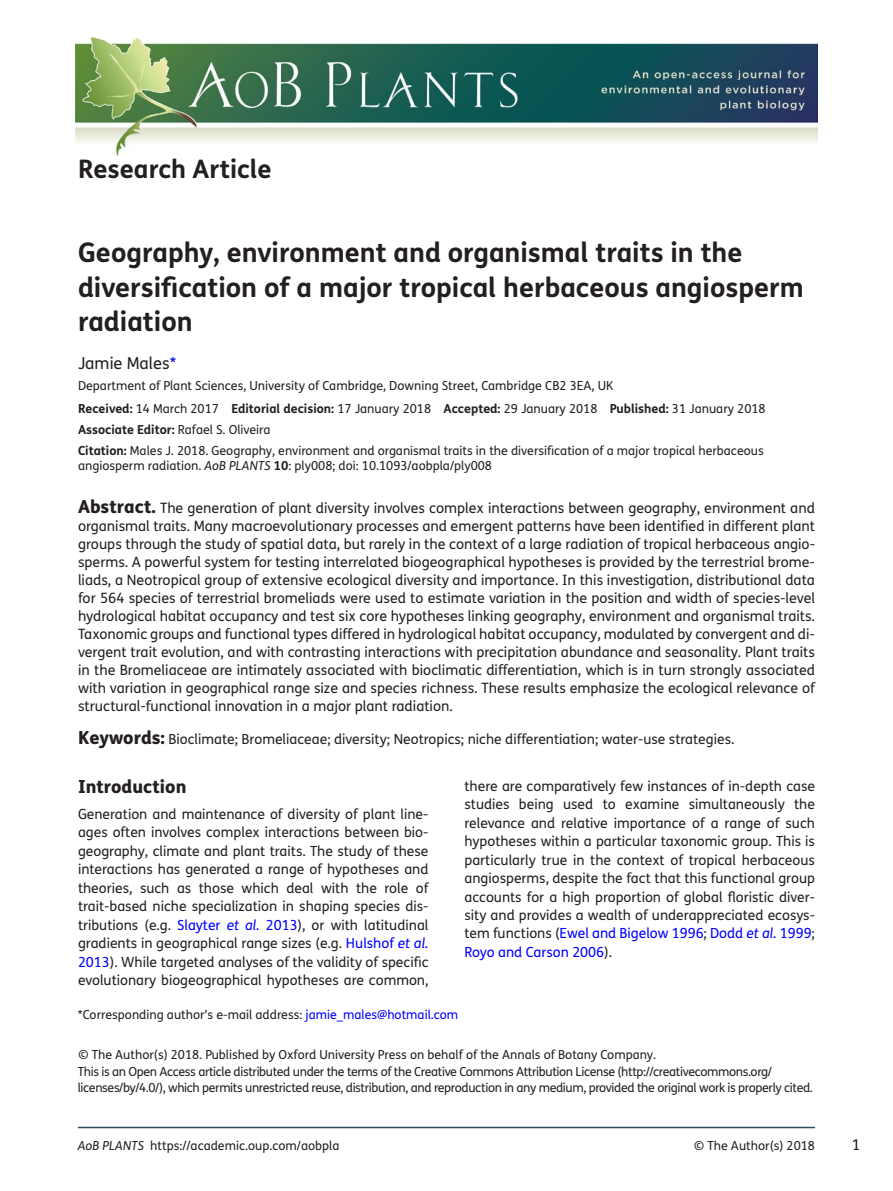
<style>
.page{position:relative;width:893px;height:1191px;background:#fff}
.page>*{position:absolute;margin:0;border:0;box-sizing:border-box;transform-origin:0 0}
.t1{font:700 27px/34.5px "FS Me";color:#231f20}
.t2{font:700 25.5px "FS Me";color:#231f20}
.t3{font:800 18px "FS Me";color:#231f20}
.t4{font:16.5px "FS Me";color:#231f20}
.t5{font:15px "FS Me";color:#231f20}
.t6{font:14.25px/18px "FS Me";color:#231f20;text-align:justify}
.t7{font:13.95px/18.5px "FS Me";color:#231f20;text-align:justify}
.t8{font:12.45px/22.5px "FS Me";color:#231f20}
.t9{font:12.45px/16.5px "FS Me";letter-spacing:-.03em;color:#231f20}
.s1{color:#00f}
.s2{font-weight:700}
.s3{font-style:italic}
.s4{font-weight:800;font-size:18px}
.s5{font-style:italic;color:#00f}
</style>
<div class="page">
<img style="left:76px;top:37px;width:741px;height:118px">
<hr style="left:78px;top:1126px;width:737px;height:2px;background:#295157">
<h2 class="t2" style="left:78px;top:150px;width:195px">Research Article</h2>
<h1 class="t1" style="left:78px;top:234px;width:727px">Geography, environment and organismal traits in the diversification of a major tropical herbaceous angiosperm radiation</h1>
<p class="t4" style="left:78px;top:352px;width:100px">Jamie Males<span class="s1">*</span></p>
<p class="t8" style="left:78px;top:374px;width:689px">Department of Plant Sciences, University of Cambridge, Downing Street, Cambridge CB2 3EA, UK<br><span class="s2">Received:</span> 14 March 2017 <span class="s2">Editorial decision:</span> 17 January 2018 <span class="s2">Accepted:</span> 29 January 2018 <span class="s2">Published:</span> 31 January 2018</p>
<p class="t8" style="left:78px;top:419px;width:687px;line-height:21px"><span class="s2">Associate Editor:</span> Rafael S. Oliveira<br><span class="s2">Citation:</span> Males J. 2018. Geography, environment and organismal traits in the diversification of a major tropical herbaceous</p>
<p class="t8" style="left:78px;top:454px;width:415px">angiosperm radiation. <span class="s3">AoB PLANTS</span> <span class="s2">10</span>: ply008; doi: 10.1093/aobpla/ply008</p>
<p class="t6" style="left:78px;top:498px;width:739px"><span class="s4">Abstract.</span> The generation of plant diversity involves complex interactions between geography, environment and organismal traits. Many macroevolutionary processes and emergent patterns have been identified in different plant groups through the study of spatial data, but rarely in the context of a large radiation of tropical herbaceous angio&shy;sperms. A powerful system for testing interrelated biogeographical hypotheses is provided by the terrestrial brome&shy;liads, a Neotropical group of extensive ecological diversity and importance. In this investigation, distributional data for 564 species of terrestrial bromeliads were used to estimate variation in the position and width of species-level hydrological habitat occupancy and test six core hypotheses linking geography, environment and organismal traits.<br>Taxonomic groups and functional types differed in hydrological habitat occupancy, modulated by convergent and di&shy;vergent trait evolution, and with contrasting interactions with precipitation abundance and seasonality. Plant traits in the Bromeliaceae are intimately associated with bioclimatic differentiation, which is in turn strongly associated with variation in geographical range size and species richness. These results emphasize the ecological relevance of structural-functional innovation in a major plant radiation.</p>
<p class="t7" style="left:78px;top:729px;width:658px"><span class="s4">Keywords:</span> Bioclimate; Bromeliaceae; diversity; Neotropics; niche differentiation; water-use strategies.</p>
<p class="t3" style="left:78px;top:772px;width:110px">Introduction</p>
<p class="t7" style="left:78px;top:804px;width:352px">Generation and maintenance of diversity of plant line&shy;ages often involves complex interactions between bio&shy;geography, climate and plant traits. The study of these interactions has generated a range of hypotheses and theories, such as those which deal with the role of trait-based niche specialization in shaping species dis&shy;tributions (e.g. <span class="s1">Slayter</span> <span class="s5">et al.</span> <span class="s1">2013</span>), or with latitudinal gradients in geographical range sizes (e.g. <span class="s1">Hulshof</span> <span class="s5">et al.<br></span><span class="s1">2013</span>). While targeted analyses of the validity of specific evolutionary biogeographical hypotheses are common,</p>
<p class="t7" style="left:464px;top:776px;width:352px">there are comparatively few instances of in-depth case studies being used to examine simultaneously the relevance and relative importance of a range of such hypotheses within a particular taxonomic group. This is particularly true in the context of tropical herbaceous angiosperms, despite the fact that this functional group accounts for a high proportion of global floristic diver&shy;sity and provides a wealth of underappreciated ecosys&shy;tem functions (<span class="s1">Ewel and Bigelow 1996</span>; <span class="s1">Dodd</span> <span class="s5">et al.</span> <span class="s1">1999</span>; <span class="s1">Royo and Carson 2006</span>).</p>
<p class="t8" style="left:78px;top:1003px;width:382px">*Corresponding author’s e-mail address: <span class="s1">jamie_males@hotmail.com</span></p>
<p class="t8" style="left:79px;top:1042px;width:579px">© The Author(s) 2018. Published by Oxford University Press on behalf of the Annals of Botany Company.</p>
<p class="t9" style="left:78px;top:1062px;width:737px">This is an Open Access article distributed under the terms of the Creative Commons Attribution License (http://creativecommons.org/ licenses/by/4.0/), which permits unrestricted reuse, distribution, and reproduction in any medium, provided the original work is properly cited.</p>
<p class="t8" style="left:78px;top:1134px;width:263px"><span class="s3">AoB PLANTS</span> https://academic.oup.com/aobpla</p>
<p class="t8" style="left:694px;top:1134px;width:122px">© The Author(s) 2018</p>
<p class="t5" style="left:852px;top:1134px;width:10px">1</p>
</div>
